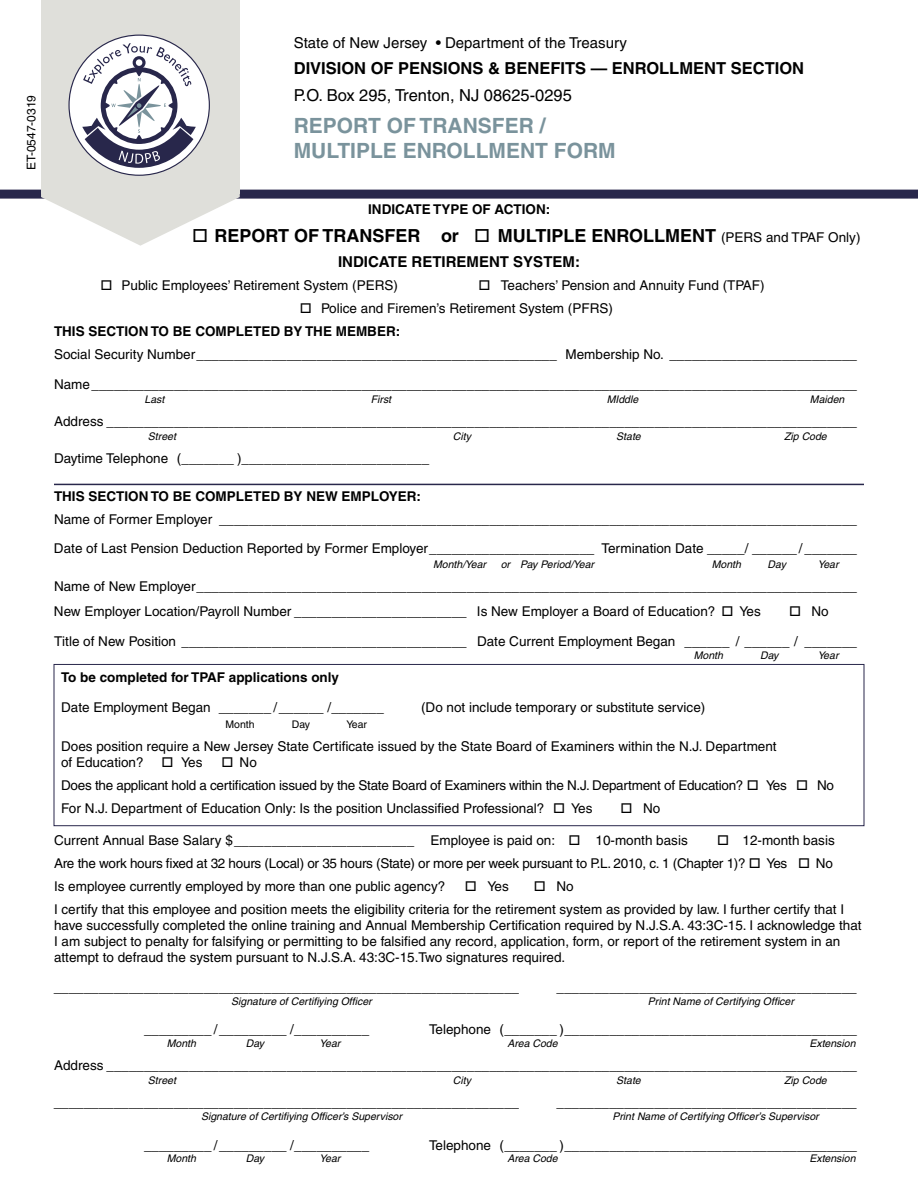
<style>
.page{position:relative;width:918px;height:1188px;background:#fff}
.page>*{position:absolute;margin:0;border:0;box-sizing:border-box;transform-origin:0 0}
.t1{font:700 21px/25.2px "Helvetica";color:#7a939c}
.t2{font:700 18px "Helvetica";color:#000}
.t3{font:700 16.5px "Helvetica";color:#000}
.t4{font:16.5px "Helvetica";color:#000}
.t5{font:15px "Helvetica";color:#000}
.t6{font:700 15px "Helvetica";color:#000}
.t7{font:13.5px/16.2px "Helvetica";color:#000}
.t8{font:13.5px/23px "Helvetica";letter-spacing:-.02em;color:#000}
.t9{font:italic 13.5px "Helvetica";color:#000}
.t10{font:700 13.5px "Helvetica";color:#000}
.t11{font:12px "Helvetica";color:#000}
.t12{font:italic 10.5px "Helvetica";color:#000}
.t13{font:10.5px "Helvetica";color:#000}
.s1{font-weight:400;font-size:13.5px}
.s2{font-weight:700}
</style>
<div class="page">
<div style="left:0;top:190px;width:918px;height:9px;background:#28274b"></div>
<div style="left:41px;top:0;width:199px;height:194px;background:#dfdfda"></div>
<hr style="left:54px;top:484px;width:810px;height:1px;background:#28274b">
<div style="left:54px;top:664px;width:810px;height:162px;border:1px solid #28274b"></div>
<svg style="left:41px;top:43px;width:199px;height:203px"></svg>
<p class="t11" style="left:24px;top:170px;width:77px;rotate:-90deg">ET-0547-0319</p>
<p class="t5" style="left:294px;top:34px;width:335px">State of New Jersey • Department of the Treasury</p>
<p class="t3" style="left:294px;top:58px;width:512px">DIVISION OF PENSIONS &amp; BENEFITS — ENROLLMENT SECTION</p>
<p class="t4" style="left:294px;top:85px;width:280px">P.O. Box 295, Trenton, NJ 08625-0295</p>
<h1 class="t1" style="left:294px;top:112px;width:324px">REPORT OF TRANSFER /<br>MULTIPLE ENROLLMENT FORM</h1>
<p class="t10" style="left:368px;top:201px;width:184px">INDICATE TYPE OF ACTION:</p>
<h2 class="t2" style="left:192px;top:225px;width:670px">□ REPORT OF TRANSFER or □ MULTIPLE ENROLLMENT <span class="s1">(PERS and TPAF Only)</span></h2>
<p class="t6" style="left:338px;top:253px;width:243px">INDICATE RETIREMENT SYSTEM:</p>
<p class="t7" style="left:100px;top:277px;width:299px">□ Public Employees’ Retirement System (PERS)</p>
<p class="t7" style="left:478px;top:277px;width:288px">□ Teachers’ Pension and Annuity Fund (TPAF)</p>
<p class="t7" style="left:54px;top:297px;width:560px;line-height:23px;text-indent:246px">□ Police and Firemen’s Retirement System (PFRS)<br><span class="s2">THIS SECTION TO BE COMPLETED BY THE MEMBER:</span></p>
<p class="t7" style="left:54px;top:339px;width:805px;line-height:29.7px">Social Security Number________________________________________________ Membership No. _________________________<br>Name______________________________________________________________________________________________________</p>
<p class="t12" style="left:145px;top:393px;width:21px">Last</p>
<p class="t12" style="left:371px;top:393px;width:22px">First</p>
<p class="t12" style="left:607px;top:393px;width:33px">MIddle</p>
<p class="t12" style="left:810px;top:393px;width:36px">Maiden</p>
<p class="t7" style="left:54px;top:413px;width:805px">Address ____________________________________________________________________________________________________</p>
<p class="t12" style="left:148px;top:431px;width:30px">Street</p>
<p class="t12" style="left:453px;top:431px;width:20px">City</p>
<p class="t12" style="left:616px;top:431px;width:26px">State</p>
<p class="t12" style="left:784px;top:431px;width:44px">Zip Code</p>
<p class="t7" style="left:54px;top:451px;width:377px">Daytime Telephone (_______ )_________________________</p>
<p class="t10" style="left:54px;top:488px;width:368px">THIS SECTION TO BE COMPLETED BY NEW EMPLOYER:</p>
<p class="t7" style="left:54px;top:504px;width:805px;line-height:29.7px">Name of Former Employer _____________________________________________________________________________________<br>Date of Last Pension Deduction Reported by Former Employer______________________ Termination Date _____/ ______/ _______</p>
<p class="t12" style="left:433px;top:558px;width:54px">Month/Year</p>
<p class="t12" style="left:501px;top:558px;width:95px">or Pay Period/Year</p>
<p class="t12" style="left:712px;top:558px;width:31px">Month</p>
<p class="t12" style="left:768px;top:558px;width:20px">Day</p>
<p class="t12" style="left:818px;top:558px;width:22px">Year</p>
<p class="t7" style="left:54px;top:573px;width:805px;line-height:25.7px">Name of New Employer________________________________________________________________________________________<br>New Employer Location/Payroll Number _______________________ Is New Employer a Board of Education? □ Yes</p>
<p class="t7" style="left:789px;top:604px;width:41px">□ No</p>
<p class="t7" style="left:54px;top:633px;width:805px">Title of New Position ______________________________________ Date Current Employment Began ______ / ______ / _______</p>
<p class="t12" style="left:694px;top:649px;width:31px">Month</p>
<p class="t12" style="left:760px;top:649px;width:20px">Day</p>
<p class="t12" style="left:818px;top:649px;width:22px">Year</p>
<p class="t10" style="left:61px;top:669px;width:279px">To be completed for TPAF applications only</p>
<p class="t7" style="left:61px;top:699px;width:324px">Date Employment Began _______ /______ /_______</p>
<p class="t7" style="left:421px;top:699px;width:286px">(Do not include temporary or substitute service)</p>
<p class="t13" style="left:225px;top:718px;width:31px">Month</p>
<p class="t13" style="left:292px;top:718px;width:20px">Day</p>
<p class="t13" style="left:346px;top:718px;width:22px">Year</p>
<p class="t7" style="left:61px;top:738px;width:717px">Does position require a New Jersey State Certificate issued by the State Board of Examiners within the N.J. Department of Education?</p>
<p class="t8" style="left:61px;top:751px;width:774px;text-indent:161px">□ No<br>Does the applicant hold a certification issued by the State Board of Examiners within the N.J. Department of Education? □ Yes □ No<br>For N.J. Department of Education Only: Is the position Unclassified Professional? □ Yes</p>
<p class="t7" style="left:162px;top:754px;width:42px">□ Yes</p>
<p class="t7" style="left:621px;top:800px;width:41px">□ No</p>
<p class="t7" style="left:54px;top:832px;width:635px">Current Annual Base Salary $________________________ Employee is paid on: □ 10-month basis</p>
<p class="t8" style="left:54px;top:829px;width:782px;text-indent:663px">□ 12-month basis<br>Are the work hours fixed at 32 hours (Local) or 35 hours (State) or more per week pursuant to P.L. 2010, c. 1 (Chapter 1)? □ Yes □ No<br>Is employee currently employed by more than one public agency?</p>
<p class="t7" style="left:54px;top:875px;width:792px;line-height:23px;text-indent:480px">□ No<br>I certify that this employee and position meets the eligibility criteria for the retirement system as provided by law. I further certify that I</p>
<p class="t7" style="left:54px;top:917px;width:809px">have successfully completed the online training and Annual Membership Certification required by N.J.S.A. 43:3C-15. I acknowledge that<br>I am subject to penalty for falsifying or permitting to be falsified any record, application, form, or report of the retirement system in an attempt to defraud the system pursuant to N.J.S.A. 43:3C-15.Two signatures required.</p>
<p class="t9" style="left:54px;top:980px;width:467px">______________________________________________________________</p>
<p class="t9" style="left:557px;top:980px;width:302px">________________________________________</p>
<p class="t12" style="left:231px;top:995px;width:142px">Signature of Certifiying Officer</p>
<p class="t12" style="left:648px;top:995px;width:147px">Print Name of Certifying Officer</p>
<p class="t7" style="left:144px;top:1022px;width:227px">_________ /_________ /__________</p>
<p class="t7" style="left:429px;top:1022px;width:430px">Telephone (_______ )_______________________________________</p>
<p class="t12" style="left:167px;top:1037px;width:31px">Month</p>
<p class="t12" style="left:246px;top:1037px;width:20px">Day</p>
<p class="t12" style="left:320px;top:1037px;width:22px">Year</p>
<p class="t12" style="left:507px;top:1037px;width:52px">Area Code</p>
<p class="t12" style="left:809px;top:1037px;width:48px">Extension</p>
<p class="t7" style="left:54px;top:1057px;width:805px">Address ____________________________________________________________________________________________________</p>
<p class="t12" style="left:148px;top:1075px;width:30px">Street</p>
<p class="t12" style="left:453px;top:1075px;width:20px">City</p>
<p class="t12" style="left:616px;top:1075px;width:26px">State</p>
<p class="t12" style="left:784px;top:1075px;width:44px">Zip Code</p>
<p class="t9" style="left:54px;top:1095px;width:467px">______________________________________________________________</p>
<p class="t9" style="left:557px;top:1095px;width:302px">________________________________________</p>
<p class="t12" style="left:201px;top:1110px;width:202px">Signature of Certifiying Officer’s Supervisor</p>
<p class="t12" style="left:612px;top:1110px;width:208px">Print Name of Certifying Officer’s Supervisor</p>
<p class="t7" style="left:144px;top:1137px;width:227px">_________ /_________ /__________</p>
<p class="t7" style="left:429px;top:1137px;width:430px">Telephone (_______ )_______________________________________</p>
<p class="t12" style="left:167px;top:1152px;width:31px">Month</p>
<p class="t12" style="left:246px;top:1152px;width:20px">Day</p>
<p class="t12" style="left:320px;top:1152px;width:22px">Year</p>
<p class="t12" style="left:507px;top:1152px;width:52px">Area Code</p>
<p class="t12" style="left:809px;top:1152px;width:48px">Extension</p>
<p class="t7" style="left:465px;top:878px;width:45px">□ Yes</p>
</div>
